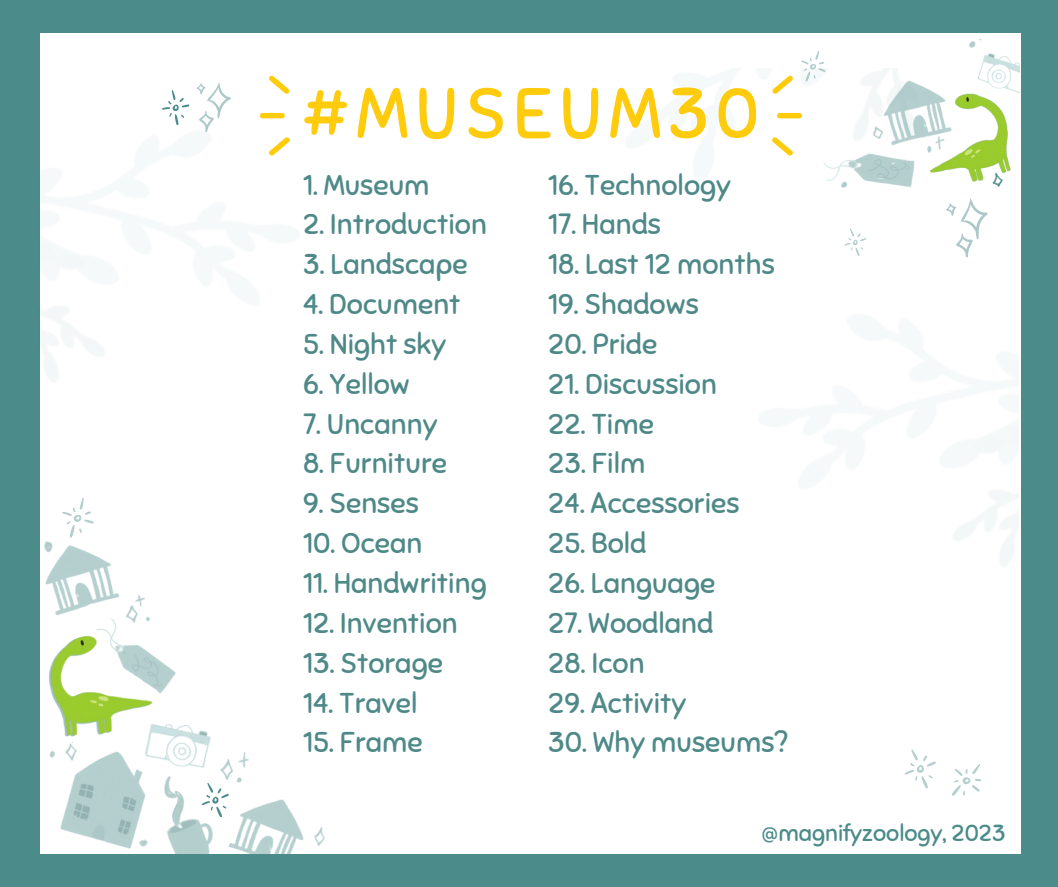
<style>
.page{position:relative;width:1058px;height:887px;background:#fff}
.page>*{position:absolute;margin:0;border:0;box-sizing:border-box;transform-origin:0 0}
.t1{font:71.1px "Sniglet";letter-spacing:.09em;color:#ffcc0d}
.t2{font:28.65px "Sniglet";color:#4e8988}
.t3{font:23.25px "Sniglet";color:#4b8b8a}
</style>
<div class="page">
<div style="left:0;top:0;width:1058px;height:886px;background:#4b8b8a"></div>
<div style="left:40px;top:33px;width:980px;height:820px;background:#fff"></div>
<img style="left:40px;top:75px;width:250px;height:307px">
<img style="left:755px;top:40px;width:264px;height:148px">
<svg style="left:946px;top:198px;width:42px;height:60px"></svg>
<svg style="left:161px;top:89px;width:29px;height:37px"></svg>
<svg style="left:800px;top:50px;width:26px;height:32px"></svg>
<svg style="left:844px;top:228px;width:22px;height:29px"></svg>
<svg style="left:62px;top:498px;width:32px;height:33px"></svg>
<svg style="left:952px;top:764px;width:29px;height:32px"></svg>
<svg style="left:905px;top:749px;width:31px;height:40px"></svg>
<img style="left:44px;top:531px;width:281px;height:322px">
<svg style="left:201px;top:781px;width:29px;height:37px"></svg>
<div style="left:777px;top:113px;width:25px;height:5px;background:#ffcc0d;border-radius:3px"></div>
<svg style="left:772px;top:137px;width:21px;height:19px"></svg>
<svg style="left:772px;top:76px;width:21px;height:18px"></svg>
<div style="left:260px;top:113px;width:25px;height:5px;background:#ffcc0d;border-radius:3px"></div>
<svg style="left:269px;top:137px;width:20px;height:19px"></svg>
<svg style="left:269px;top:76px;width:20px;height:18px"></svg>
<img style="left:44px;top:628px;width:115px;height:114px">
<img style="left:924px;top:88px;width:94px;height:100px">
<svg style="left:196px;top:82px;width:36px;height:51px"></svg>
<p class="t1" style="left:301px;top:70px;width:459px">#MUSEUM30</p>
<p class="t2" style="left:548px;top:167px;width:184px">16. Technology</p>
<p class="t2" style="left:548px;top:207px;width:114px">17. Hands</p>
<p class="t2" style="left:548px;top:247px;width:228px">18. Last 12 months</p>
<p class="t2" style="left:548px;top:286px;width:152px">19. Shadows</p>
<p class="t2" style="left:548px;top:326px;width:111px">20. Pride</p>
<p class="t2" style="left:548px;top:366px;width:170px">21. Discussion</p>
<p class="t2" style="left:548px;top:406px;width:107px">22. Time</p>
<p class="t2" style="left:548px;top:446px;width:99px">23. Film</p>
<p class="t2" style="left:548px;top:486px;width:193px">24. Accessories</p>
<p class="t2" style="left:548px;top:525px;width:100px">25. Bold</p>
<p class="t2" style="left:548px;top:565px;width:169px">26. Language</p>
<p class="t2" style="left:548px;top:605px;width:166px">27. Woodland</p>
<p class="t2" style="left:548px;top:645px;width:98px">28. Icon</p>
<p class="t2" style="left:548px;top:685px;width:140px">29. Activity</p>
<p class="t2" style="left:548px;top:725px;width:241px">30. Why museums?</p>
<p class="t2" style="left:303px;top:167px;width:128px">1. Museum</p>
<p class="t2" style="left:303px;top:207px;width:185px">2. Introduction</p>
<p class="t2" style="left:303px;top:247px;width:166px">3. Landscape</p>
<p class="t2" style="left:303px;top:286px;width:159px">4. Document</p>
<p class="t2" style="left:303px;top:326px;width:145px">5. Night sky</p>
<p class="t2" style="left:303px;top:366px;width:108px">6. Yellow</p>
<p class="t2" style="left:303px;top:406px;width:136px">7. Uncanny</p>
<p class="t2" style="left:303px;top:446px;width:145px">8. Furniture</p>
<p class="t2" style="left:303px;top:486px;width:117px">9. Senses</p>
<p class="t2" style="left:303px;top:525px;width:121px">10. Ocean</p>
<p class="t2" style="left:303px;top:565px;width:185px">11. Handwriting</p>
<p class="t2" style="left:303px;top:605px;width:156px">12. Invention</p>
<p class="t2" style="left:303px;top:645px;width:141px">13. Storage</p>
<p class="t2" style="left:303px;top:685px;width:116px">14. Travel</p>
<p class="t2" style="left:303px;top:725px;width:121px">15. Frame</p>
<p class="t3" style="left:761px;top:818px;width:245px">@magnifyzoology, 2023</p>
</div>
